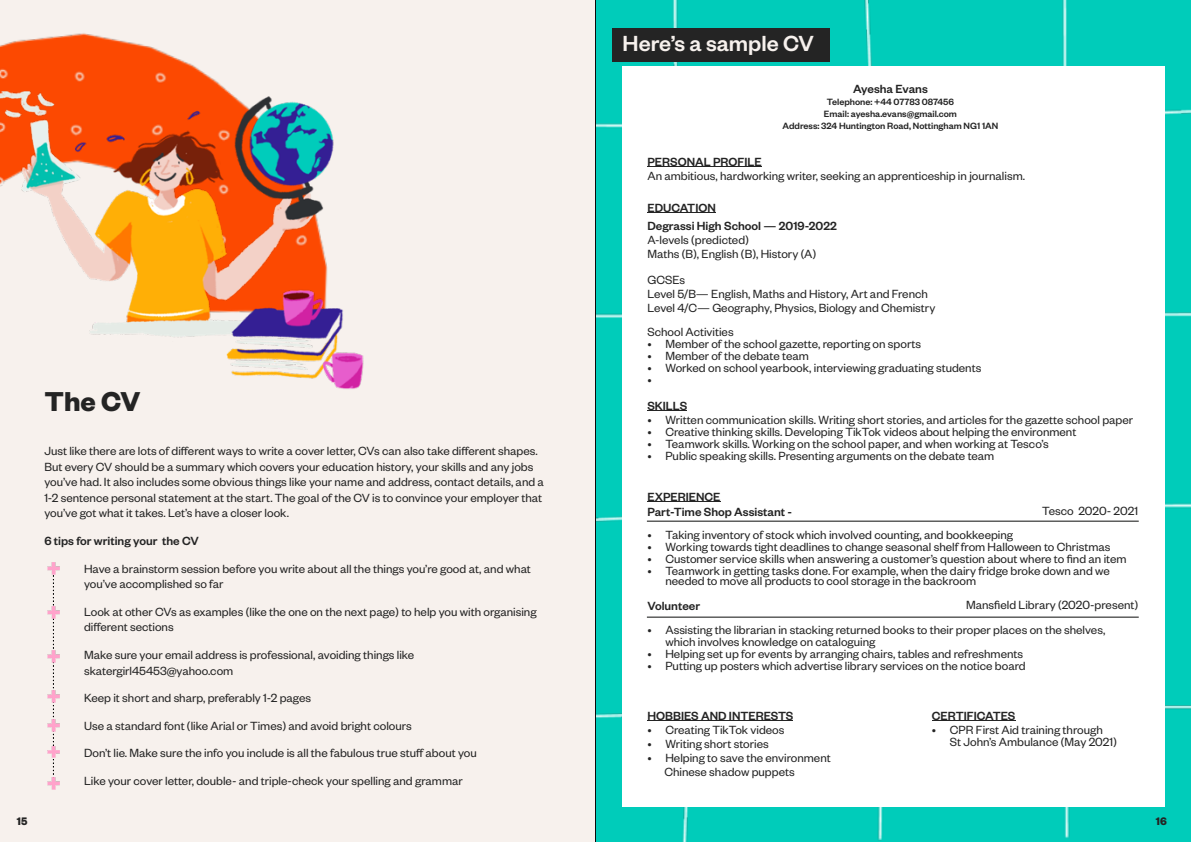
<style>
.page{position:relative;width:1191px;height:842px;background:#fff}
.page>*{position:absolute;margin:0;border:0;box-sizing:border-box;transform-origin:0 0}
.t1{font:700 30px "Founders Grotesk";color:#242424}
.t2{font:500 24px "Founders Grotesk";color:#f7f1ed}
.t3{font:13px/15.6px "Founders Grotesk";color:#242424}
.t4{font:500 13px/18px "Founders Grotesk";color:#242424}
.t5{font:700 12px "Founders Grotesk";color:#242424}
.t6{font:500 10px/12px "Founders Grotesk";color:#242424;text-align:center}
</style>
<div class="page">
<div style="left:0;top:0;width:595px;height:842px;background:#f7f1ed"></div>
<img style="left:0;top:33px;width:201px;height:626px">
<svg style="left:47px;top:563px;width:12px;height:226px"></svg>
<img style="left:0;top:71px;width:364px;height:346px">
<div style="left:596px;top:0;width:595px;height:842px;background:#00ccba"></div>
<div style="left:612px;top:28px;width:218px;height:34px;background:#242424"></div>
<div style="left:622px;top:66px;width:543px;height:741px;background:#fff"></div>
<hr style="left:647px;top:166px;width:114px;height:1px;background:#242424">
<hr style="left:647px;top:212px;width:69px;height:1px;background:#242424">
<hr style="left:647px;top:410px;width:40px;height:1px;background:#242424">
<hr style="left:932px;top:720px;width:83px;height:1px;background:#242424">
<hr style="left:647px;top:720px;width:146px;height:1px;background:#242424">
<hr style="left:647px;top:502px;width:73px;height:1px;background:#242424">
<hr style="left:647px;top:521px;width:491px;height:1px;background:#0c0d0c">
<hr style="left:647px;top:617px;width:491px;height:1px;background:#0c0d0c">
<hr style="left:595px;top:0;width:1px;height:842px;background:#0c0d0c">
<h2 class="t2" style="left:622px;top:28px;width:193px">Here’s a sample CV</h2>
<p class="t4" style="left:853px;top:79px;width:76px">Ayesha Evans</p>
<p class="t6" style="left:782px;top:95px;width:217px">Telephone: +44 07783 087456<br>Email: ayesha.evans@gmail.com<br>Address: 324 Huntington Road, Nottingham NG1 1AN</p>
<h1 class="t1" style="left:44px;top:382px;width:98px">The CV</h1>
<p class="t3" style="left:44px;top:442px;width:501px">Just like there are lots of different ways to write a cover letter, CVs can also take different shapes.<br>But every CV should be a summary which covers your education history, your skills and any jobs you’ve had. It also includes some obvious things like your name and address, contact details, and a 1-2 sentence personal statement at the start. The goal of the CV is to convince your employer that you’ve got what it takes. Let’s have a closer look.</p>
<p class="t4" style="left:44px;top:531px;width:156px">6 tips for writing your the CV</p>
<p class="t3" style="left:84px;top:560px;width:448px">Have a brainstorm session before you write about all the things you’re good at, and what you’ve accomplished so far</p>
<p class="t3" style="left:84px;top:603px;width:454px">Look at other CVs as examples (like the one on the next page) to help you with organising different sections</p>
<p class="t3" style="left:84px;top:646px;width:332px">Make sure your email address is professional, avoiding things like skatergirl45453@yahoo.com</p>
<p class="t3" style="left:84px;top:683px;width:394px;line-height:27.6px">Keep it short and sharp, preferably 1-2 pages<br>Use a standard font (like Arial or Times) and avoid bright colours<br>Don’t lie. Make sure the info you include is all the fabulous true stuffabout you Like your cover letter, double- and triple-check your spelling and grammar</p>
<p class="t4" style="left:647px;top:152px;width:116px">PERSONAL PROFILE</p>
<p class="t3" style="left:647px;top:167px;width:379px">An ambitious, hardworking writer, seeking an apprenticeship in journalism.</p>
<p class="t4" style="left:647px;top:198px;width:191px">EDUCATION<br>Degrassi High School — 2019-2022</p>
<p class="t3" style="left:647px;top:232px;width:170px;line-height:14px">A-levels (predicted)<br>Maths (B), English (B), History (A)</p>
<p class="t3" style="left:647px;top:272px;width:289px;line-height:14px">GCSEs<br>Level 5/B— English, Maths and History, Art and French<br>Level 4/C— Geography, Physics, Biology and Chemistry</p>
<p class="t3" style="left:647px;top:323px;width:88px">School Activities</p>
<p class="t3" style="left:647px;top:335px;width:275px">• Member of the school gazette, reporting on sports</p>
<p class="t3" style="left:647px;top:347px;width:163px">• Member of the debate team</p>
<p class="t3" style="left:647px;top:361px;width:335px;line-height:12px">• Worked on school yearbook, interviewing graduating students •</p>
<p class="t4" style="left:647px;top:396px;width:41px">SKILLS</p>
<p class="t3" style="left:647px;top:411px;width:487px">• Written communication skills. Writing short stories, and articles for the gazette school paper</p>
<p class="t3" style="left:647px;top:423px;width:430px">• Creative thinking skills. Developing TikTok videos about helping the environment</p>
<p class="t3" style="left:647px;top:435px;width:403px">• Teamwork skills. Working on the school paper, and when working at Tesco’s</p>
<p class="t3" style="left:647px;top:447px;width:348px">• Public speaking skills. Presenting arguments on the debate team</p>
<p class="t4" style="left:647px;top:489px;width:146px;line-height:15px">EXPERIENCE<br>Part-Time Shop Assistant -</p>
<p class="t3" style="left:1042px;top:503px;width:98px">Tesco 2020- 2021</p>
<p class="t3" style="left:647px;top:526px;width:367px">• Taking inventory of stock which involved counting, and bookkeeping</p>
<p class="t3" style="left:647px;top:538px;width:464px">• Working towards tight deadlines to change seasonal shelf from Halloween to Christmas</p>
<p class="t3" style="left:647px;top:550px;width:481px">• Customer service skills when answering a customer’s question about where to find an item</p>
<p class="t3" style="left:665px;top:565px;width:446px;line-height:10px;text-indent:-18px">• Teamwork in getting tasks done. For example, when the dairy fridge broke down and we needed to move all products to cool storage in the backroom</p>
<p class="t3" style="left:665px;top:624px;width:441px;line-height:11.6px;text-indent:-18px">• Assisting the librarian in stacking returned books to their proper places on the shelves, which involves knowledge on cataloguing</p>
<p class="t3" style="left:647px;top:645px;width:377px">• Helping set up for events by arranging chairs, tables and refreshments</p>
<p class="t3" style="left:647px;top:657px;width:380px">• Putting up posters which advertise library services on the notice board</p>
<p class="t3" style="left:966px;top:597px;width:173px">Mansfield Library (2020-present)</p>
<p class="t4" style="left:647px;top:596px;width:54px">Volunteer</p>
<p class="t4" style="left:647px;top:706px;width:147px">HOBBIES AND INTERESTS</p>
<p class="t3" style="left:647px;top:721px;width:138px">• Creating TikTok videos</p>
<p class="t3" style="left:647px;top:735px;width:123px">• Writing short stories</p>
<p class="t3" style="left:664px;top:750px;width:168px;line-height:14px;text-indent:-17px">• Helping to save the environment<br>Chinese shadow puppets</p>
<p class="t4" style="left:932px;top:706px;width:85px">CERTIFICATES</p>
<p class="t3" style="left:950px;top:723px;width:168px;line-height:12px;text-indent:-18px">• CPR First Aid training through<br>St John’s Ambulance (May 2021)</p>
<p class="t5" style="left:17px;top:813px;width:12px">15</p>
<p class="t5" style="left:1155px;top:813px;width:13px">16</p>
</div>
